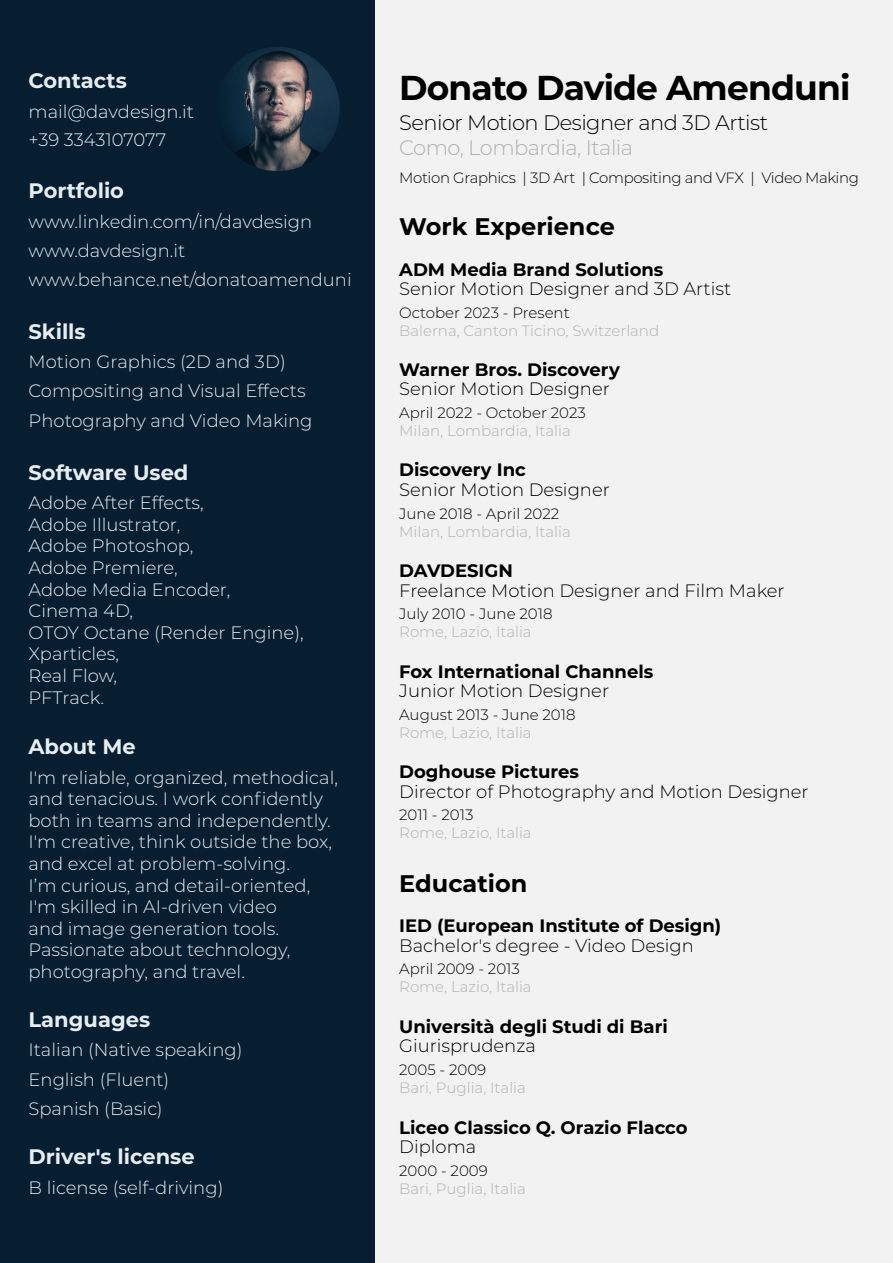
<style>
.page{position:relative;width:893px;height:1263px;background:#fff}
.page>*{position:absolute;margin:0;border:0;box-sizing:border-box;transform-origin:0 0}
.t1{font:700 34.5px "Montserrat";letter-spacing:-.025em;color:#000}
.t2{font:700 24px "Montserrat";color:#000}
.t3{font:700 21px "Montserrat";color:#e5eef2}
.t4{font:300 21px "Montserrat";letter-spacing:-.025em;color:#000}
.t5{font:300 21px "Montserrat";letter-spacing:-.025em;color:#b1b1b1}
.t6{font:300 18px/21.6px "Montserrat";color:#e5eef2}
.t7{font:300 18px "Montserrat";color:#000}
.t8{font:700 18px "Montserrat";color:#000}
.t9{font:300 15px "Montserrat";color:#b1b1b1}
.t10{font:300 15px "Montserrat";color:#000}
.t11{font:300 15px "Montserrat";letter-spacing:-.025em;color:#000}
</style>
<div class="page">
<div style="left:361px;top:0;width:532px;height:1263px;background:#f2f2f2"></div>
<div style="left:0;top:0;width:375px;height:1263px;background:#071d30"></div>
<img style="left:215px;top:47px;width:125px;height:124px;border-radius:62px">
<p class="t3" style="left:29px;top:66px;width:100px">Contacts</p>
<p class="t6" style="left:29px;top:97px;width:167px;line-height:28.2px">mail@davdesign.it +39 3343107077</p>
<p class="t3" style="left:29px;top:175px;width:97px">Portfolio</p>
<p class="t6" style="left:29px;top:210px;width:285px">www.linkedin.com/in/davdesign</p>
<p class="t6" style="left:29px;top:235px;width:325px;line-height:29.4px">www.davdesign.it www.behance.net/donatoamenduni</p>
<p class="t3" style="left:29px;top:316px;width:59px">Skills</p>
<p class="t6" style="left:29px;top:350px;width:259px">Motion Graphics (2D and 3D)</p>
<p class="t6" style="left:29px;top:376px;width:286px;line-height:29.4px">Compositing and Visual Effects<br>Photography and Video Making</p>
<p class="t3" style="left:29px;top:457px;width:161px">Software Used</p>
<p class="t6" style="left:29px;top:491px;width:277px">Adobe After Effects,<br>Adobe Illustrator,<br>Adobe Photoshop,<br>Adobe Premiere,<br>Adobe Media Encoder,<br>Cinema 4D,<br>OTOY Octane (Render Engine),<br>Xparticles,<br>Real Flow,<br>PFTrack.</p>
<p class="t3" style="left:29px;top:731px;width:109px">About Me</p>
<p class="t6" style="left:29px;top:766px;width:311px">I'm reliable, organized, methodical, and tenacious. I work confidently both in teams and independently.<br>I'm creative, think outside the box, and excel at problem-solving.<br>I’m curious, and detail-oriented,<br>I'm skilled in AI-driven video<br>and image generation tools.<br>Passionate about technology, photography, and travel.</p>
<p class="t3" style="left:29px;top:1004px;width:123px">Languages</p>
<p class="t6" style="left:29px;top:1038px;width:216px">Italian (Native speaking)</p>
<p class="t6" style="left:29px;top:1064px;width:142px;line-height:29.4px">English (Fluent)<br>Spanish (Basic)</p>
<p class="t3" style="left:29px;top:1141px;width:168px">Driver's license</p>
<p class="t6" style="left:29px;top:1176px;width:196px">B license (self-driving)</p>
<h1 class="t1" style="left:399px;top:62px;width:453px">Donato Davide Amenduni</h1>
<p class="t4" style="left:399px;top:108px;width:370px">Senior Motion Designer and 3D Artist</p>
<p class="t5" style="left:399px;top:133px;width:235px">Como, Lombardia, Italia</p>
<p class="t11" style="left:399px;top:167px;width:461px">Motion Graphics | 3D Art | Compositing and VFX | Video Making</p>
<h2 class="t2" style="left:399px;top:210px;width:217px">Work Experience</h2>
<p class="t8" style="left:399px;top:256px;width:266px">ADM Media Brand Solutions</p>
<p class="t7" style="left:399px;top:276px;width:333px">Senior Motion Designer and 3D Artist</p>
<p class="t10" style="left:399px;top:302px;width:172px">October 2023 - Present</p>
<p class="t9" style="left:399px;top:320px;width:261px">Balerna, Canton Ticino, Switzerland</p>
<p class="t8" style="left:399px;top:356px;width:222px">Warner Bros. Discovery</p>
<p class="t7" style="left:399px;top:377px;width:212px">Senior Motion Designer</p>
<p class="t10" style="left:399px;top:402px;width:188px">April 2022 - October 2023</p>
<p class="t9" style="left:399px;top:420px;width:173px">Milan, Lombardia, Italia</p>
<p class="t8" style="left:399px;top:457px;width:128px">Discovery Inc</p>
<p class="t7" style="left:399px;top:477px;width:212px">Senior Motion Designer</p>
<p class="t10" style="left:399px;top:503px;width:162px">June 2018 - April 2022</p>
<p class="t9" style="left:399px;top:521px;width:173px">Milan, Lombardia, Italia</p>
<p class="t8" style="left:399px;top:558px;width:115px">DAVDESIGN</p>
<p class="t7" style="left:399px;top:578px;width:387px">Freelance Motion Designer and Film Maker</p>
<p class="t10" style="left:399px;top:604px;width:155px">July 2010 - June 2018</p>
<p class="t9" style="left:399px;top:622px;width:134px">Rome, Lazio, Italia</p>
<p class="t8" style="left:399px;top:658px;width:256px">Fox International Channels</p>
<p class="t7" style="left:399px;top:679px;width:211px">Junior Motion Designer</p>
<p class="t10" style="left:399px;top:704px;width:178px">August 2013 - June 2018</p>
<p class="t9" style="left:399px;top:722px;width:134px">Rome, Lazio, Italia</p>
<p class="t8" style="left:399px;top:759px;width:181px">Doghouse Pictures</p>
<p class="t7" style="left:399px;top:779px;width:411px">Director of Photography and Motion Designer</p>
<p class="t10" style="left:399px;top:805px;width:76px">2011 - 2013</p>
<p class="t9" style="left:399px;top:823px;width:134px">Rome, Lazio, Italia</p>
<h2 class="t2" style="left:399px;top:866px;width:130px">Education</h2>
<p class="t8" style="left:399px;top:913px;width:324px">IED (European Institute of Design)</p>
<p class="t7" style="left:399px;top:933px;width:296px">Bachelor's degree - Video Design</p>
<p class="t10" style="left:399px;top:959px;width:122px">April 2009 - 2013</p>
<p class="t9" style="left:399px;top:977px;width:134px">Rome, Lazio, Italia</p>
<p class="t8" style="left:399px;top:1013px;width:270px">Università degli Studi di Bari</p>
<p class="t7" style="left:399px;top:1034px;width:138px">Giurisprudenza</p>
<p class="t10" style="left:399px;top:1059px;width:89px">2005 - 2009</p>
<p class="t9" style="left:399px;top:1077px;width:128px">Bari, Puglia, Italia</p>
<p class="t8" style="left:399px;top:1114px;width:290px">Liceo Classico Q. Orazio Flacco</p>
<p class="t7" style="left:399px;top:1134px;width:79px">Diploma</p>
<p class="t10" style="left:399px;top:1160px;width:90px">2000 - 2009</p>
<p class="t9" style="left:399px;top:1178px;width:128px">Bari, Puglia, Italia</p>
</div>
